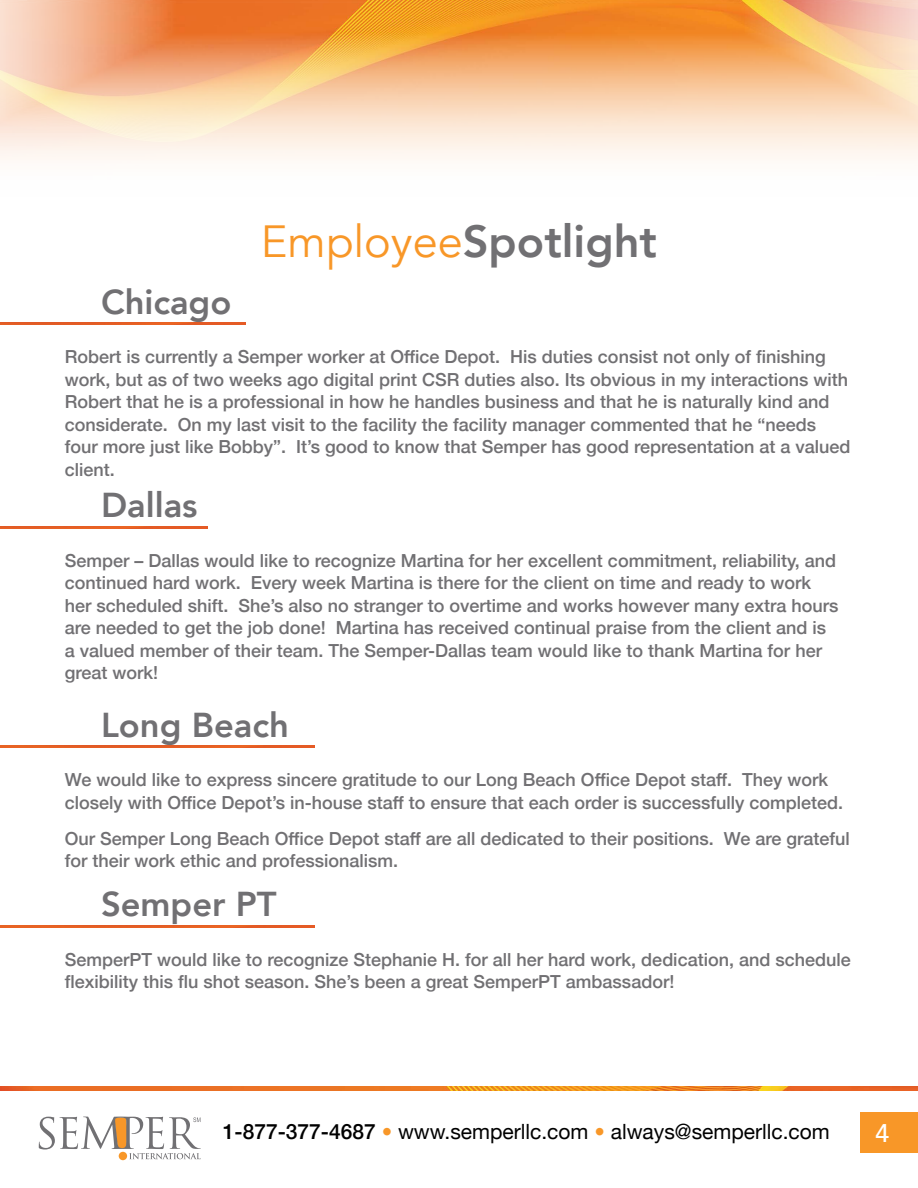
<style>
.page{position:relative;width:918px;height:1188px;background:#fff}
.page>*{position:absolute;margin:0;border:0;box-sizing:border-box;transform-origin:0 0}
.t1{font:800 45px "Avenir";color:#717073}
.t2{font:800 34.5px "Avenir";color:#717073}
.t3{font:500 25.5px "Avenir";color:#fff}
.t4{font:21px "Helvetica Neue";color:#000}
.t5{font:500 18px/22.5px "Helvetica Neue";color:#717073}
.s1{font-weight:400;color:#f89728}
.s2{font-weight:500}
.s3{font-weight:500;color:#f89728}
</style>
<div class="page">
<img style="left:0;top:0;width:918px;height:160px">
<svg style="left:39px;top:1117px;width:162px;height:42px"></svg>
<div style="left:860px;top:1112px;width:58px;height:41px;background:#f89728"></div>
<img style="left:0;top:1086px;width:918px;height:4px">
<img style="left:0;top:323px;width:245px;height:2px">
<img style="left:0;top:746px;width:314px;height:2px">
<img style="left:0;top:925px;width:314px;height:2px">
<img style="left:0;top:526px;width:208px;height:2px">
<h2 class="t2" style="left:101px;top:275px;width:132px">Chicago</h2>
<h1 class="t1" style="left:261px;top:206px;width:398px"><span class="s1">Employee</span>Spotlight</h1>
<p class="t5" style="left:65px;top:344px;width:787px">Robert is currently a Semper worker at Office Depot. His duties consist not only of finishing work, but as of two weeks ago digital print CSR duties also. Its obvious in my interactions with Robert that he is a professional in how he handles business and that he is naturally kind and considerate. On my last visit to the facility the facility manager commented that he “needs four more just like Bobby”. It’s good to know that Semper has good representation at a valued client.</p>
<h2 class="t2" style="left:101px;top:478px;width:98px">Dallas</h2>
<p class="t5" style="left:65px;top:548px;width:775px">Semper – Dallas would like to recognize Martina for her excellent commitment, reliability, and continued hard work. Every week Martina is there for the client on time and ready to work her scheduled shift. She’s also no stranger to overtime and works however many extra hours are needed to get the job done! Martina has received continual praise from the client and is a valued member of their team. The Semper-Dallas team would like to thank Martina for her great work!</p>
<h2 class="t2" style="left:101px;top:698px;width:189px">Long Beach</h2>
<p class="t5" style="left:65px;top:767px;width:780px">We would like to express sincere gratitude to our Long Beach Office Depot staff. They work closely with Office Depot’s in-house staff to ensure that each order is successfully completed.</p>
<p class="t5" style="left:65px;top:826px;width:787px">Our Semper Long Beach Office Depot staff are all dedicated to their positions. We are grateful for their work ethic and professionalism.</p>
<h2 class="t2" style="left:101px;top:877px;width:177px">Semper PT</h2>
<p class="t5" style="left:65px;top:947px;width:787px">SemperPT would like to recognize Stephanie H. for all her hard work, dedication, and schedule flexibility this flu shot season. She’s been a great SemperPT ambassador!</p>
<p class="t4" style="left:223px;top:1117px;width:608px"><span class="s2">1-877-377-4687</span> <span class="s3">•</span> www.semperllc.com <span class="s3">•</span> always@semperllc.com</p>
<h3 class="t3" style="left:875px;top:1111px;width:16px">4</h3>
</div>
